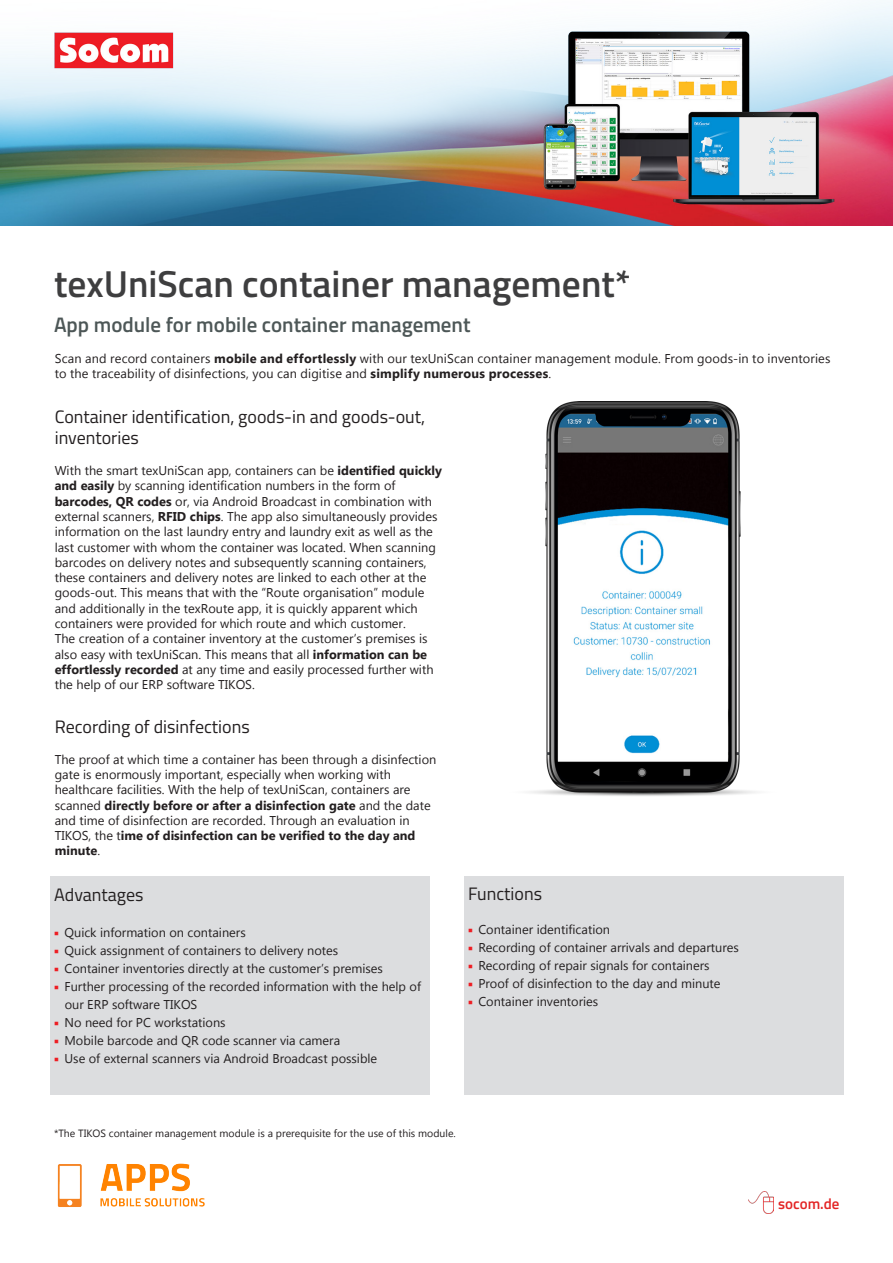
<style>
.page{position:relative;width:893px;height:1263px;background:#fff}
.page>*{position:absolute;margin:0;border:0;box-sizing:border-box;transform-origin:0 0}
.t1{font:600 37.5px "Titillium Web";color:#3e3e3f}
.t2{font:600 21px "Titillium Web";color:#4d5757}
.t3{font:18px/21.6px "Titillium Web";color:#231f20}
.t4{font:600 15px "Titillium Web";color:#e32626}
.t5{font:12.75px/15.3px "Gadugi";color:#231f20}
.t6{font:10.5px "Gadugi";color:#231f20}
.s1{font-weight:700}
.s2{font-family:"Titillium Web";font-weight:900;color:#ee1d23}
</style>
<div class="page">
<img style="left:0;top:0;width:893px;height:225px">
<img style="left:57px;top:1163px;width:148px;height:44px">
<img style="left:748px;top:1191px;width:25px;height:22px">
<div style="left:50px;top:876px;width:380px;height:219px;background:#dcdddf"></div>
<div style="left:464px;top:876px;width:380px;height:219px;background:#dcdddf"></div>
<img style="left:530px;top:402px;width:226px;height:394px">
<p class="t1" style="left:54px;top:256px;width:578px">texUniScan container management*</p>
<p class="t2" style="left:54px;top:308px;width:418px">App module for mobile container management</p>
<p class="t5" style="left:55px;top:351px;width:777px">Scan and record containers <span class="s1">mobile and effortlessly</span> with our texUniScan container management module. From goods-in to inventories to the traceability of disinfections, you can digitise and <span class="s1">simplify numerous processes</span>.</p>
<p class="t3" style="left:55px;top:405px;width:372px">Container identification, goods-in and goods-out, inventories</p>
<p class="t5" style="left:55px;top:463px;width:389px">With the smart texUniScan app, containers can be <span class="s1">identified quickly and easily</span> by scanning identification numbers in the form of <span class="s1">barcodes, QR codes</span> or, via Android Broadcast in combination with external scanners, <span class="s1">RFID chips</span>. The app also simultaneously provides information on the last laundry entry and laundry exit as well as the last customer with whom the container was located. When scanning barcodes on delivery notes and subsequently scanning containers, these containers and delivery notes are linked to each other at the goods-out. This means that with the “Route organisation” module and additionally in the texRoute app, it is quickly apparent which containers were provided for which route and which customer.<br>The creation of a container inventory at the customer’s premises is also easy with texUniScan. This means that all <span class="s1">information can be effortlessly recorded</span> at any time and easily processed further with the help of our ERP software TIKOS.</p>
<p class="t3" style="left:55px;top:715px;width:196px">Recording of disinfections</p>
<p class="t5" style="left:55px;top:751px;width:383px">The proof at which time a container has been through a disinfection gate is enormously important, especially when working with healthcare facilities. With the help of texUniScan, containers are scanned <span class="s1">directly before or after a disinfection gate</span> and the date and time of disinfection are recorded. Through an evaluation in TIKOS, the t<span class="s1">ime of disinfection can be verified to the day and minute</span>.</p>
<p class="t3" style="left:54px;top:883px;width:91px">Advantages</p>
<p class="t5" style="left:54px;top:925px;width:193px"><span class="s2">•</span> Quick information on containers</p>
<p class="t5" style="left:54px;top:943px;width:285px"><span class="s2">•</span> Quick assignment of containers to delivery notes</p>
<p class="t5" style="left:54px;top:961px;width:330px"><span class="s2">•</span> Container inventories directly at the customer’s premises</p>
<p class="t5" style="left:54px;top:979px;width:368px"><span class="s2">•</span> Further processing of the recorded information with the help of</p>
<p class="t5" style="left:65px;top:997px;width:134px">our ERP software TIKOS</p>
<p class="t5" style="left:54px;top:1015px;width:173px"><span class="s2">•</span> No need for PC workstations</p>
<p class="t5" style="left:54px;top:1033px;width:287px"><span class="s2">•</span> Mobile barcode and QR code scanner via camera</p>
<p class="t5" style="left:54px;top:1051px;width:325px"><span class="s2">•</span> Use of external scanners via Android Broadcast possible</p>
<p class="t3" style="left:468px;top:882px;width:76px">Functions</p>
<p class="t5" style="left:468px;top:921px;width:144px"><span class="s2">•</span> Container identification</p>
<p class="t5" style="left:468px;top:939px;width:272px"><span class="s2">•</span> Recording of container arrivals and departures</p>
<p class="t5" style="left:468px;top:957px;width:243px"><span class="s2">•</span> Recording of repair signals for containers</p>
<p class="t5" style="left:468px;top:975px;width:254px"><span class="s2">•</span> Proof of disinfection to the day and minute</p>
<p class="t5" style="left:468px;top:993px;width:132px"><span class="s2">•</span> Container inventories</p>
<p class="t6" style="left:54px;top:1127px;width:403px">*The TIKOS container management module is a prerequisite for the use of this module.</p>
<p class="t4" style="left:778px;top:1192px;width:63px">socom.de</p>
</div>
